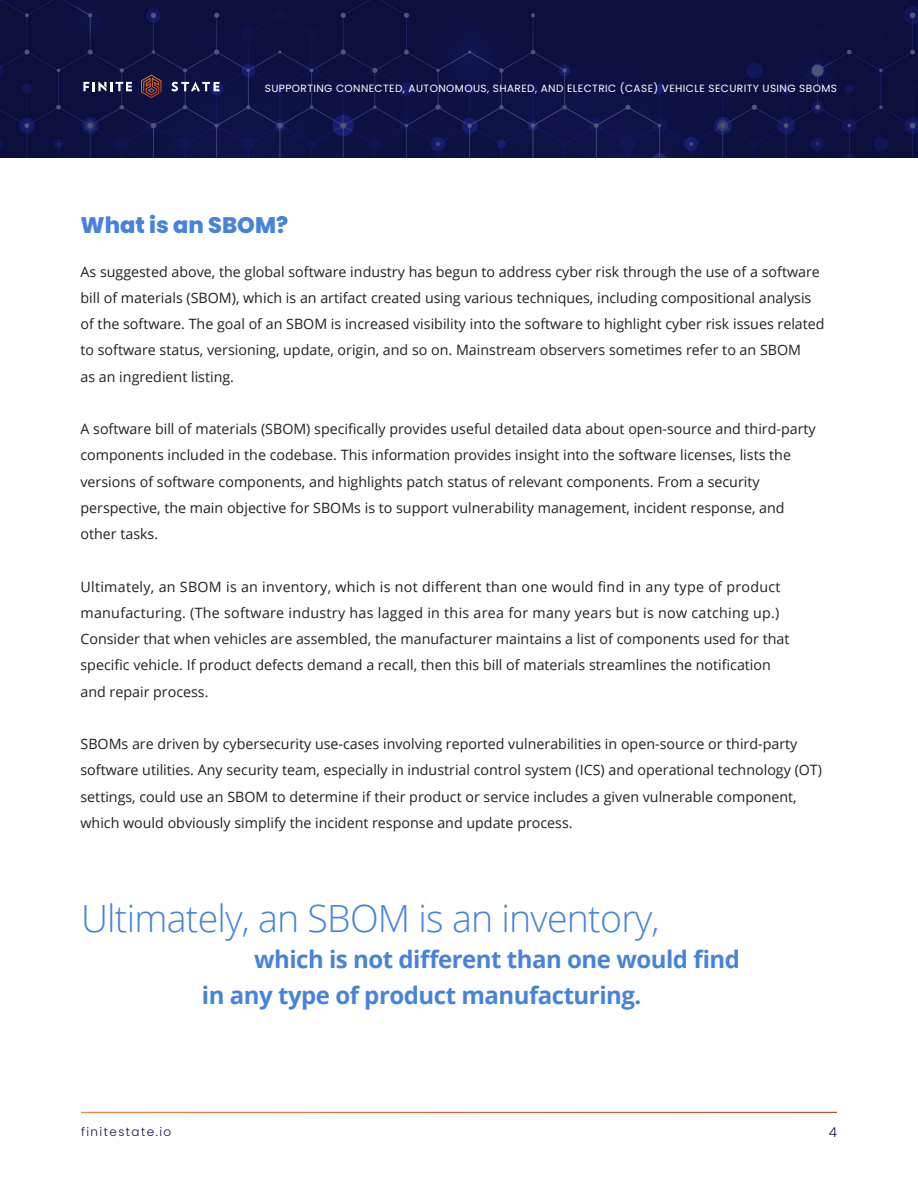
<style>
.page{position:relative;width:918px;height:1188px;background:#fff}
.page>*{position:absolute;margin:0;border:0;box-sizing:border-box;transform-origin:0 0}
.t1{font:300 37.5px "Open Sans";letter-spacing:-.02em;color:#4683db}
.t2{font:700 24px/36px "Open Sans";letter-spacing:-.02em;color:#4683db}
.t3{font:800 22.5px "Poppins";color:#4683db}
.t4{font:14.25px/26.2px "Open Sans";color:#231f20}
.t5{font:300 13.5px "Poppins";color:#151342}
.t6{font:300 12px "Poppins";letter-spacing:.12em;color:#151342}
.t7{font:10.5px "Poppins";letter-spacing:.04em;color:#fff}
</style>
<div class="page">
<img style="left:0;top:0;width:918px;height:158px">
<svg style="left:172px;top:82px;width:47px;height:9px"></svg>
<svg style="left:83px;top:82px;width:49px;height:9px"></svg>
<svg style="left:141px;top:75px;width:20px;height:23px"></svg>
<p class="t7" style="left:265px;top:82px;width:574px">SUPPORTING CONNECTED, AUTONOMOUS, SHARED, AND ELECTRIC (CASE) VEHICLE SECURITY USING SBOMS</p>
<h3 class="t3" style="left:81px;top:212px;width:209px">What is an SBOM?</h3>
<p class="t4" style="left:81px;top:258px;width:746px">As suggested above, the global software industry has begun to address cyber risk through the use of a software bill of materials (SBOM), which is an artifact created using various techniques, including compositional analysis of the software. The goal of an SBOM is increased visibility into the software to highlight cyber risk issues related to software status, versioning, update, origin, and so on. Mainstream observers sometimes refer to an SBOM<br>as an ingredient listing.</p>
<p class="t4" style="left:81px;top:415px;width:737px">A software bill of materials (SBOM) specifically provides useful detailed data about open-source and third-party components included in the codebase. This information provides insight into the software licenses, lists the versions of software components, and highlights patch status of relevant components. From a security perspective, the main objective for SBOMs is to support vulnerability management, incident response, and other tasks.</p>
<p class="t4" style="left:81px;top:573px;width:710px">Ultimately, an SBOM is an inventory, which is not different than one would find in any type of product manufacturing. (The software industry has lagged in this area for many years but is now catching up.)<br>Consider that when vehicles are assembled, the manufacturer maintains a list of components used for that specific vehicle. If product defects demand a recall, then this bill of materials streamlines the notification and repair process.</p>
<p class="t4" style="left:81px;top:730px;width:743px">SBOMs are driven by cybersecurity use-cases involving reported vulnerabilities in open-source or third-party software utilities. Any security team, especially in industrial control system (ICS) and operational technology (OT) settings, could use an SBOM to determine if their product or service includes a given vulnerable component, which would obviously simplify the incident response and update process.</p>
<h1 class="t1" style="left:81px;top:892px;width:580px">Ultimately, an SBOM is an inventory,</h1>
<h2 class="t2" style="left:202px;top:940px;width:540px;text-indent:52px">which is not different than one would find in any type of product manufacturing.</h2>
<p class="t6" style="left:81px;top:1125px;width:92px">finitestate.io</p>
<p class="t5" style="left:829px;top:1125px;width:10px">4</p>
</div>
